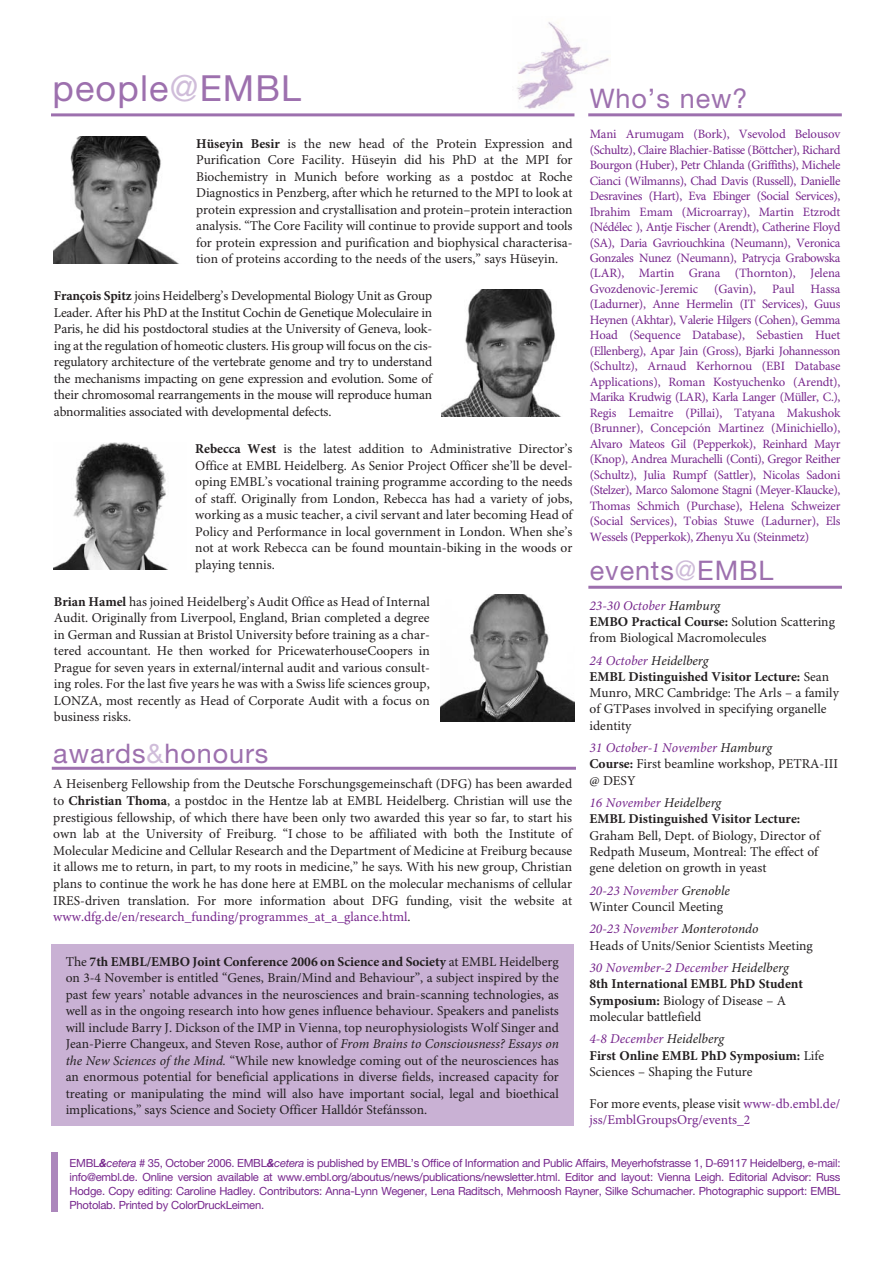
<style>
.page{position:relative;width:893px;height:1263px;background:#fff}
.page>*{position:absolute;margin:0;border:0;box-sizing:border-box;transform-origin:0 0}
.t1{font:36px "Helvetica Neue LT Pro";letter-spacing:.035em;color:#9d70ae}
.t2{font:27px "Helvetica Neue LT Pro";letter-spacing:.035em;color:#9d70ae}
.t3{font:13.5px/16.5px "Minion Pro";color:#231f20}
.t4{font:700 13.5px/16.2px "Minion Pro";color:#231f20}
.t5{font:13.5px/16.2px "Minion Pro";color:#77278d}
.t6{font:12.75px/15.5px "Minion Pro";letter-spacing:-.01em;color:#77278d;text-align:justify}
.t7{font:11.25px/14.1px "Helvetica Neue LT Pro";letter-spacing:-.02em;color:#77278d;text-align:justify}
.s1{color:#d0bdda}
.s2{font-weight:700}
.s3{color:#77278d}
.s4{font-style:italic}
.s5{font-style:italic;color:#77278d}
.s6{font-weight:400;font-style:italic;color:#77278d}
.s7{font-weight:400;font-style:italic}
.s8{font-weight:400}
.s9{color:#231f20}
.s10{font-family:"Helvetica Neue";font-weight:700;font-style:italic}
</style>
<div class="page">
<img style="left:513px;top:22px;width:98px;height:95px">
<div style="left:52px;top:944px;width:522px;height:181px;background:#c9b1d4"></div>
<div style="left:51px;top:1153px;width:7px;height:59px;background:#ac87bc"></div>
<hr style="left:588px;top:113px;width:254px;height:3px;background:#9d70ae">
<hr style="left:51px;top:113px;width:523px;height:3px;background:#9d70ae">
<hr style="left:52px;top:767px;width:524px;height:3px;background:#9d70ae">
<hr style="left:588px;top:586px;width:254px;height:3px;background:#9d70ae">
<img style="left:54px;top:442px;width:113px;height:127px">
<img style="left:54px;top:137px;width:125px;height:127px">
<img style="left:442px;top:289px;width:118px;height:127px">
<img style="left:440px;top:594px;width:134px;height:127px">
<h1 class="t1" style="left:53px;top:75px;width:250px">people<span class="s1">@</span>EMBL</h1>
<p class="t3" style="left:196px;top:137px;width:378px;text-align:justify"><span class="s2">Hüseyin Besir</span> is the new head of the Protein Expression and Purification Core Facility. Hüseyin did his PhD at the MPI for Biochemistry in Munich before working as a postdoc at Roche Diagnostics in Penzberg, after which he returned to the MPI to look at protein expression and crystallisation and protein–protein interaction analysis. “The Core Facility will continue to provide support and tools for protein expression and purification and biophysical characterisa&shy;tion of proteins according to the needs of the users,” says Hüseyin.</p>
<p class="t3" style="left:54px;top:289px;width:380px;text-align:justify"><span class="s2">François Spitz</span> joins Heidelberg’s Developmental Biology Unit as Group Leader. After his PhD at the Institut Cochin de Genetique Moleculaire in Paris, he did his postdoctoral studies at the University of Geneva, look&shy;ing at the regulation of homeotic clusters. His group will focus on the cis&shy;regulatory architecture of the vertebrate genome and try to understand the mechanisms impacting on gene expression and evolution. Some of their chromosomal rearrangements in the mouse will reproduce human abnormalities associated with developmental defects.</p>
<p class="t3" style="left:195px;top:442px;width:379px;text-align:justify"><span class="s2">Rebecca West</span> is the latest addition to Administrative Director’s Office at EMBL Heidelberg. As Senior Project Officer she’ll be devel&shy;oping EMBL’s vocational training programme according to the needs of staff. Originally from London, Rebecca has had a variety of jobs, working as a music teacher, a civil servant and later becoming Head of Policy and Performance in local government in London. When she’s not at work Rebecca can be found mountain-biking in the woods or playing tennis.</p>
<p class="t3" style="left:54px;top:594px;width:377px;text-align:justify"><span class="s2">Brian Hamel</span> has joined Heidelberg’s Audit Office as Head of Internal Audit. Originally from Liverpool, England, Brian completed a degree in German and Russian at Bristol University before training as a char&shy;tered accountant. He then worked for PricewaterhouseCoopers in Prague for seven years in external/internal audit and various consult&shy;ing roles. For the last five years he was with a Swiss life sciences group, LONZA, most recently as Head of Corporate Audit with a focus on business risks.</p>
<h2 class="t2" style="left:53px;top:744px;width:217px">awards<span class="s1">&amp;</span>honours</h2>
<p class="t3" style="left:53px;top:777px;width:520px;text-align:justify">A Heisenberg Fellowship from the Deutsche Forschungsgemeinschaft (DFG) has been awarded to <span class="s2">Christian Thoma</span>, a postdoc in the Hentze lab at EMBL Heidelberg. Christian will use the prestigious fellowship, of which there have been only two awarded this year so far, to start his own lab at the University of Freiburg. “I chose to be affiliated with both the Institute of Molecular Medicine and Cellular Research and the Department of Medicine at Freiburg because it allows me to return, in part, to my roots in medicine,” he says. With his new group, Christian plans to continue the work he has done here at EMBL on the molecular mechanisms of cellular IRES-driven translation. For more information about DFG funding, visit the website at <span class="s3">www.dfg.de/en/research_funding/programmes_at_a_glance.html</span>.</p>
<p class="t3" style="left:66px;top:954px;width:495px;text-align:justify">The <span class="s2">7th EMBL/EMBO Joint Conference 2006 on Science and Society</span> at EMBL Heidelberg on 3-4 November is entitled “Genes, Brain/Mind and Behaviour”, a subject inspired by the past few years’ notable advances in the neurosciences and brain-scanning technologies, as well as in the ongoing research into how genes influence behaviour. Speakers and panelists will include Barry J. Dickson of the IMP in Vienna, top neurophysiologists Wolf Singer and Jean-Pierre Changeux, and Steven Rose, author of <span class="s4">From Brains to Consciousness? Essays on the New Sciences of the Mind.</span> “While new knowledge coming out of the neurosciences has an enormous potential for beneficial applications in diverse fields, increased capacity for treating or manipulating the mind will also have important social, legal and bioethical implications,” says Science and Society Officer Halldór Stefánsson.</p>
<h2 class="t2" style="left:590px;top:89px;width:159px">Who’s new?</h2>
<p class="t6" style="left:590px;top:127px;width:252px">Mani Arumugam (Bork), Vsevolod Belousov (Schultz), Claire Blachier-Batisse (Böttcher), Richard Bourgon (Huber), Petr Chlanda (Griffiths), Michele Cianci (Wilmanns), Chad Davis (Russell), Danielle Desravines (Hart), Eva Ebinger (Social Services), Ibrahim Emam (Microarray), Martin Etzrodt (Nédélec ), Antje Fischer (Arendt), Catherine Floyd (SA), Daria Gavriouchkina (Neumann), Veronica Gonzales Nunez (Neumann), Patrycja Grabowska (LAR), Martin Grana (Thornton), Jelena Gvozdenovic-Jeremic</p>
<p class="t6" style="left:714px;top:282px;width:43px">(Gavin),</p>
<p class="t6" style="left:772px;top:282px;width:24px">Paul</p>
<p class="t6" style="left:590px;top:282px;width:252px;text-indent:221px">Hassa (Ladurner), Anne Hermelin (IT Services), Guus Heynen (Akhtar), Valerie Hilgers (Cohen), Gemma Hoad (Sequence Database), Sebastien Huet (Ellenberg), Apar Jain (Gross), Bjarki Johannesson (Schultz), Arnaud Kerhornou (EBI Database Applications), Roman Kostyuchenko (Arendt), Marika Krudwig (LAR), Karla Langer (Müller, C.), Regis Lemaitre (Pillai), Tatyana Makushok (Brunner), Concepción Martinez (Minichiello), Alvaro Mateos Gil (Pepperkok), Reinhard Mayr (Knop), Andrea Murachelli (Conti), Gregor Reither (Schultz), Julia Rumpf (Sattler), Nicolas Sadoni (Stelzer), Marco Salomone Stagni (Meyer-Klaucke), Thomas Schmich (Purchase), Helena Schweizer (Social Services), Tobias Stuwe (Ladurner), Els Wessels (Pepperkok), Zhenyu Xu (Steinmetz)</p>
<h2 class="t2" style="left:590px;top:561px;width:185px">events<span class="s1">@</span>EMBL</h2>
<p class="t3" style="left:589px;top:598px;width:247px"><span class="s5">23-30 October</span> <span class="s4">Hamburg<br></span><span class="s2">EMBO Practical Course:</span> Solution Scattering from Biological Macromolecules</p>
<p class="t3" style="left:589px;top:653px;width:251px"><span class="s5">24 October</span> <span class="s4">Heidelberg<br></span><span class="s2">EMBL Distinguished Visitor Lecture:</span> Sean<br>Munro, MRC Cambridge: The Arls – a family of GTPases involved in specifying organelle identity</p>
<p class="t3" style="left:589px;top:741px;width:250px"><span class="s5">31 October-1 November</span> <span class="s4">Hamburg<br></span><span class="s2">Course:</span> First beamline workshop, PETRA-III @ DESY</p>
<p class="t4" style="left:589px;top:796px;width:212px"><span class="s6">16 November</span> <span class="s7">Heidelberg<br></span>EMBL Distinguished Visitor Lecture:</p>
<p class="t3" style="left:589px;top:828px;width:232px">Graham Bell, Dept. of Biology, Director of<br>Redpath Museum, Montreal: The effect of gene deletion on growth in yeast</p>
<p class="t3" style="left:589px;top:883px;width:142px"><span class="s5">20-23 November</span> <span class="s4">Grenoble<br></span>Winter Council Meeting</p>
<p class="t3" style="left:589px;top:922px;width:225px"><span class="s5">20-23 November</span> <span class="s4">Monterotondo<br></span>Heads of Units/Senior Scientists Meeting</p>
<p class="t4" style="left:589px;top:961px;width:215px"><span class="s6">30 November-2 December</span> <span class="s7">Heidelberg<br></span>8th International EMBL PhD Student<br>Symposium: <span class="s8">Biology of Disease – A molecular battlefield</span></p>
<p class="t3" style="left:589px;top:1032px;width:236px"><span class="s5">4-8 December</span> <span class="s4">Heidelberg<br></span><span class="s2">First Online EMBL PhD Symposium:</span> Life<br>Sciences – Shaping the Future</p>
<p class="t5" style="left:589px;top:1097px;width:252px"><span class="s9">For more events, please visit</span> www-db.embl.de/ jss/EmblGroupsOrg/events_2</p>
<p class="t7" style="left:70px;top:1156px;width:772px">EMBL<span class="s10">&amp;</span><span class="s4">cetera</span> # 35, October 2006. EMBL<span class="s10">&amp;</span><span class="s4">cetera</span> is published by EMBL’s Office of Information and Public Affairs, Meyerhofstrasse 1, D-69117 Heidelberg, e-mail: info@embl.de. Online version available at www.embl.org/aboutus/news/publications/newsletter.html. Editor and layout: Vienna Leigh. Editorial Advisor: Russ Hodge. Copy editing: Caroline Hadley. Contributors: Anna-Lynn Wegener, Lena Raditsch, Mehrnoosh Rayner, Silke Schumacher. Photographic support: EMBL Photolab. Printed by ColorDruckLeimen.</p>
</div>
